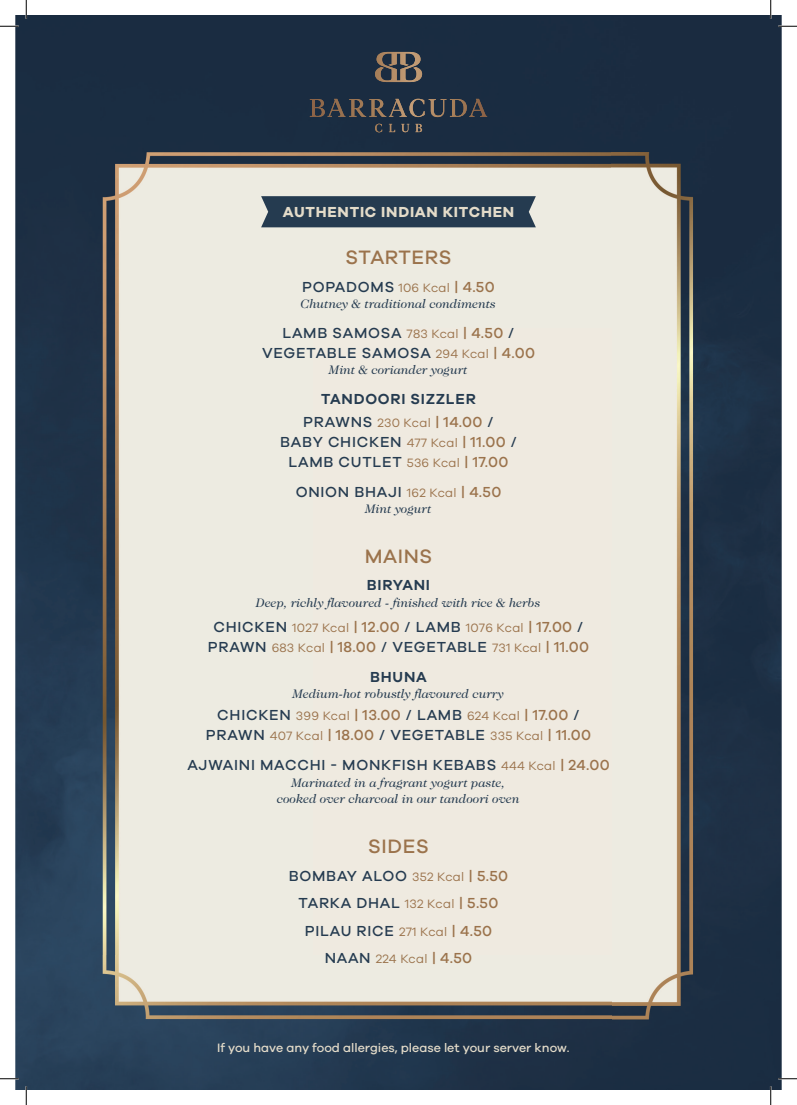
<style>
.page{position:relative;width:797px;height:1105px;background:#fff}
.page>*{position:absolute;margin:0;border:0;box-sizing:border-box;transform-origin:0 0}
.t1{font:500 20px "Galano Grotesque";letter-spacing:.03em;color:#9b734c}
.t2{font:500 15px/20px "Galano Grotesque";letter-spacing:.05em;color:#253b50;text-align:center}
.t3{font:600 15px/22.5px "Galano Grotesque";letter-spacing:.05em;color:#253b50;text-align:center}
.t4{font:700 15px "Galano Grotesque";letter-spacing:.05em;color:#e3dbc9}
.t5{font:italic 12.5px/16.2px "Caslon 224 Std";color:#253b50;text-align:center}
.t6{font:12.5px "Galano Grotesque";letter-spacing:.02em;color:#9b734c}
.t7{font:500 12.5px "Galano Grotesque";color:#e3dbc9}
.s1{font-weight:400;font-size:12.5px;color:#9b734c}
.s2{color:#9b734c}
.s3{font-weight:500}
.s4{font-weight:500;color:#9b734c}
.s5{font-weight:500;font-size:15px;color:#253b50}
.s6{font-weight:500;font-size:15px}
.s7{font-weight:600}
</style>
<div class="page">
<img style="left:16px;top:16px;width:765px;height:1073px">
<svg style="left:415px;top:124px;width:7px;height:8px"></svg>
<svg style="left:375px;top:124px;width:7px;height:8px"></svg>
<svg style="left:401px;top:124px;width:8px;height:8px"></svg>
<svg style="left:389px;top:124px;width:6px;height:8px"></svg>
<svg style="left:375px;top:52px;width:47px;height:30px"></svg>
<svg style="left:310px;top:99px;width:177px;height:18px;background:#464548"></svg>
<div style="left:261px;top:196px;width:275px;height:31px;background:#253b50"></div>
<svg style="left:0;top:25px;width:19px;height:2px"></svg>
<svg style="left:778px;top:25px;width:19px;height:2px"></svg>
<svg style="left:0;top:1078px;width:19px;height:1px"></svg>
<svg style="left:778px;top:1078px;width:19px;height:1px"></svg>
<svg style="left:25px;top:0;width:2px;height:19px"></svg>
<svg style="left:25px;top:1086px;width:2px;height:19px"></svg>
<svg style="left:770px;top:0;width:1px;height:19px"></svg>
<svg style="left:770px;top:1086px;width:1px;height:19px"></svg>
<p class="t4" style="left:283px;top:202px;width:233px">AUTHENTIC INDIAN KITCHEN</p>
<h1 class="t1" style="left:345px;top:245px;width:107px">STARTERS</h1>
<p class="t2" style="left:302px;top:276px;width:194px">POPADOMS <span class="s1">106 Kcal</span> <span class="s2">| 4.50</span></p>
<p class="t5" style="left:301px;top:295px;width:196px">Chutney &amp; traditional condiments</p>
<p class="t2" style="left:262px;top:322px;width:274px">LAMB SAMOSA <span class="s1">783 Kcal</span> <span class="s2">| 4.50</span> /<br>VEGETABLE SAMOSA <span class="s1">294 Kcal</span> <span class="s2">| 4.00</span></p>
<p class="t5" style="left:329px;top:362px;width:140px">Mint &amp; coriander yogurt</p>
<p class="t3" style="left:303px;top:387px;width:192px">TANDOORI SIZZLER<br><span class="s3">PRAWNS</span> <span class="s1">230 Kcal</span> <span class="s4">| 14.00</span> <span class="s3">/</span></p>
<p class="t2" style="left:280px;top:431px;width:238px">BABY CHICKEN <span class="s1">477 Kcal</span> <span class="s2">| 11.00</span> /<br>LAMB CUTLET <span class="s1">536 Kcal</span> <span class="s2">| 17.00</span></p>
<p class="t2" style="left:296px;top:481px;width:207px">ONION BHAJI <span class="s1">162 Kcal</span> <span class="s2">| 4.50</span></p>
<p class="t5" style="left:365px;top:500px;width:68px">Mint yogurt</p>
<h1 class="t1" style="left:365px;top:544px;width:69px">MAINS</h1>
<p class="t3" style="left:367px;top:574px;width:65px">BIRYANI</p>
<p class="t5" style="left:256px;top:594px;width:286px">Deep, richly flavoured - finished with rice &amp; herbs</p>
<p class="t6" style="left:213px;top:620px;width:371px"><span class="s5">CHICKEN</span> 1027 Kcal <span class="s6">| 12.00</span> <span class="s5">/ LAMB</span> 1076 Kcal <span class="s6">| 17.00</span> <span class="s5">/</span></p>
<p class="t2" style="left:208px;top:631px;width:383px;line-height:30px">PRAWN <span class="s1">683 Kcal</span> <span class="s2">| 18.00</span> / VEGETABLE <span class="s1">731 Kcal</span> <span class="s2">| 11.00<br></span><span class="s7">BHUNA</span></p>
<p class="t5" style="left:293px;top:685px;width:213px">Medium-hot robustly flavoured curry</p>
<p class="t6" style="left:217px;top:709px;width:364px"><span class="s5">CHICKEN</span> 399 Kcal <span class="s6">| 13.00</span> <span class="s5">/ LAMB</span> 624 Kcal <span class="s6">| 17.00</span> <span class="s5">/</span></p>
<p class="t2" style="left:187px;top:720px;width:424px;line-height:30px">PRAWN <span class="s1">407 Kcal</span> <span class="s2">| 18.00</span> / VEGETABLE <span class="s1">335 Kcal</span> <span class="s2">| 11.00<br></span>AJWAINI MACCHI - MONKFISH KEBABS <span class="s1">444 Kcal</span> <span class="s2">| 24.00</span></p>
<p class="t5" style="left:277px;top:774px;width:244px">Marinated in a fragrant yogurt paste, cooked over charcoal in our tandoori oven</p>
<h1 class="t1" style="left:368px;top:834px;width:62px">SIDES</h1>
<p class="t2" style="left:289px;top:861px;width:221px;line-height:27.5px">BOMBAY ALOO <span class="s1">352 Kcal</span> <span class="s2">| 5.50<br></span>TARKA DHAL <span class="s1">132 Kcal</span> <span class="s2">| 5.50<br></span>PILAU RICE <span class="s1">271 Kcal</span> <span class="s2">| 4.50</span></p>
<p class="t6" style="left:325px;top:951px;width:149px"><span class="s5">NAAN</span> 224 Kcal <span class="s6">| 4.50</span></p>
<p class="t7" style="left:217px;top:1040px;width:354px">If you have any food allergies, please let your server know.</p>
</div>
